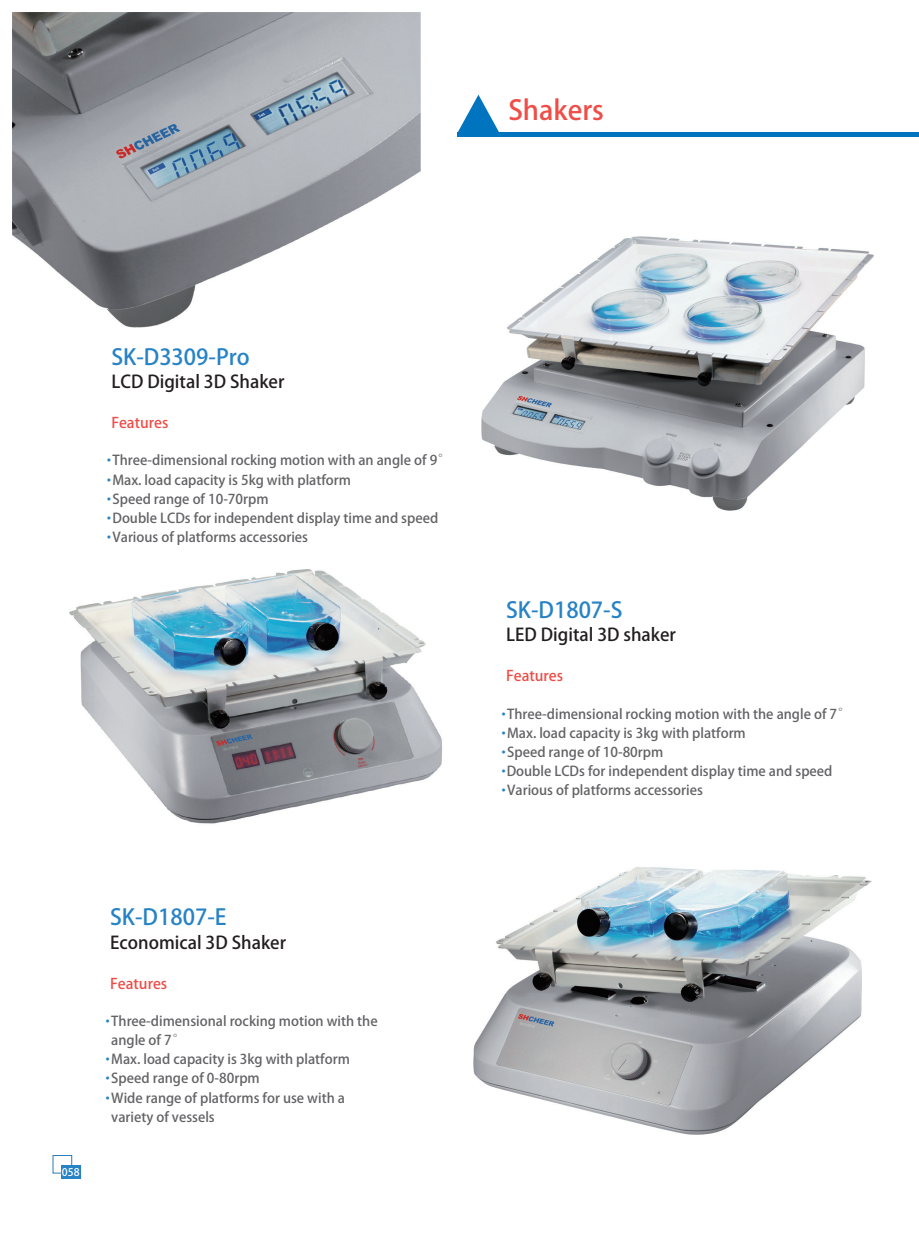
<style>
.page{position:relative;width:919px;height:1238px;background:#fff}
.page>*{position:absolute;margin:0;border:0;box-sizing:border-box;transform-origin:0 0}
.t1{font:27px "Frutiger LT Std Black G Bpc EUC H";color:#ef4d47}
.t2{font:21.9px "Frutiger LT Std Black G Bpc EUC H";color:#2783c5}
.t3{font:17.55px "Frutiger LT Std Black G Bpc EUC H";color:#231f20}
.t4{font:14.55px "Frutiger LT Std Bold G Bpc EUC H";color:#ef4d47}
.t5{font:13.5px/19.2px "Frutiger LT Std Light G Bpc EUC H";color:#636366}
.t6{font:13.05px/19.2px "Frutiger LT Std Light G Bpc EUC H";color:#2783c5;text-align:justify}
.t7{font:10.5px "FZLTHJW GB1 0";color:#fff}
</style>
<div class="page">
<div style="left:53px;top:1155px;width:19px;height:18px;border:1px solid #2c7cb7"></div>
<div style="left:62px;top:1164px;width:19px;height:14px;background:#2783c5"></div>
<img style="left:70px;top:569px;width:801px;height:565px">
<svg style="left:458px;top:95px;width:41px;height:37px"></svg>
<hr style="left:458px;top:132px;width:460px;height:4px;background:#0074be">
<img style="left:13px;top:13px;width:407px;height:315px">
<img style="left:481px;top:236px;width:392px;height:274px">
<h1 class="t1" style="left:508px;top:93px;width:97px">Shakers</h1>
<h2 class="t2" style="left:111px;top:344px;width:140px">SK-D3309-Pro</h2>
<p class="t3" style="left:111px;top:371px;width:174px">LCD Digital 3D Shaker</p>
<p class="t4" style="left:111px;top:414px;width:59px">Features</p>
<p class="t5" style="left:112px;top:451px;width:340px">Three-dimensional rocking motion with an angle of 9° Max. load capacity is 5kg with platform<br>Speed range of 10-70rpm<br>Double LCDs for independent display time and speed Various of platforms accessories</p>
<p class="t6" style="left:102px;top:451px;width:15px">· · · · ·</p>
<p class="t7" style="left:62px;top:1165px;width:19px">058</p>
<h2 class="t2" style="left:110px;top:904px;width:118px">SK-D1807-E</h2>
<p class="t3" style="left:110px;top:931px;width:177px">Economical 3D Shaker</p>
<p class="t4" style="left:110px;top:974px;width:59px">Features</p>
<p class="t5" style="left:111px;top:1011px;width:268px">Three-dimensional rocking motion with the angle of 7°<br>Max. load capacity is 3kg with platform<br>Speed range of 0-80rpm<br>Wide range of platforms for use with a variety of vessels</p>
<p class="t6" style="left:101px;top:1011px;width:15px">·</p>
<p class="t6" style="left:101px;top:1050px;width:15px">· · ·</p>
<h2 class="t2" style="left:506px;top:597px;width:118px">SK-D1807-S</h2>
<p class="t3" style="left:506px;top:624px;width:171px">LED Digital 3D shaker</p>
<p class="t4" style="left:506px;top:667px;width:59px">Features</p>
<p class="t5" style="left:506px;top:704px;width:345px">Three-dimensional rocking motion with the angle of 7° Max. load capacity is 3kg with platform<br>Speed range of 10-80rpm<br>Double LCDs for independent display time and speed Various of platforms accessories</p>
<p class="t6" style="left:497px;top:704px;width:15px">· · · · ·</p>
</div>
